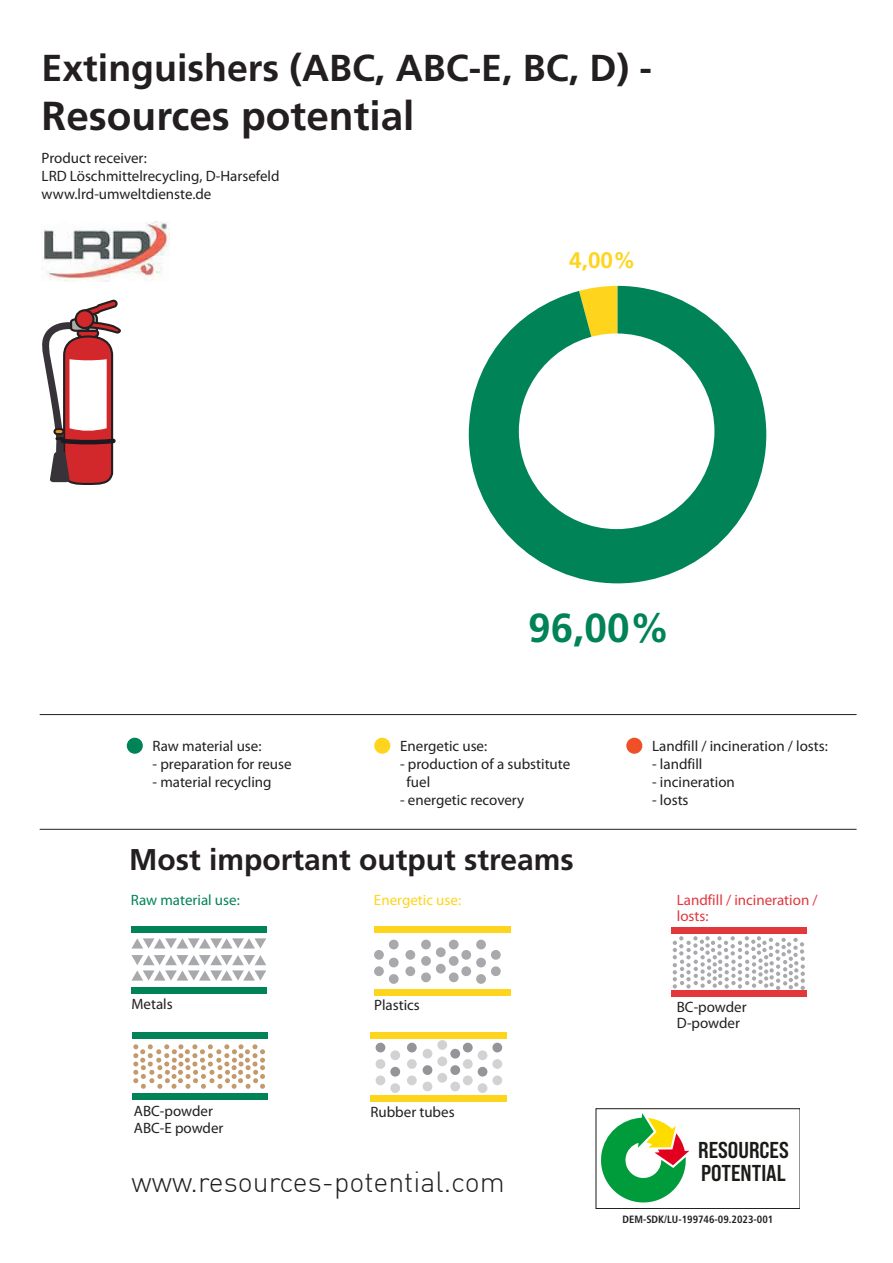
<style>
.page{position:relative;width:893px;height:1263px;background:#fff}
.page>*{position:absolute;margin:0;border:0;box-sizing:border-box;transform-origin:0 0}
.t1{font:700 40.5px "Frutiger LT Std";color:#231f20}
.t2{font:700 40.5px "Frutiger LT Std";color:#008356}
.t3{font:700 37.5px "Frutiger LT Std";color:#231f20}
.t4{font:700 30px "Frutiger LT Std";color:#231f20}
.t5{font:300 28.5px "DIN";color:#231f20}
.t6{font:22.95px/23px "Bebas Neue Pro Sm E Bd";color:#1a1a18}
.t7{font:700 22.5px "Frutiger LT Std";color:#fed41d}
.t8{font:15px/18px "Myriad Pro";color:#231f20}
.t9{font:15px/16.5px "Myriad Pro";color:#e1373d}
.t10{font:15px "Myriad Pro";color:#008356}
.t11{font:15px "Myriad Pro";color:#fed41d}
.t12{font:700 condensed 10.5px "Frutiger LT Std";color:#231f20}
</style>
<div class="page">
<div style="left:626px;top:738px;width:16px;height:16px;background:#f05028;border-radius:50%"></div>
<div style="left:127px;top:738px;width:16px;height:16px;background:#008356;border-radius:50%"></div>
<svg style="left:374px;top:737px;width:16px;height:17px"></svg>
<hr style="left:40px;top:714px;width:817px;height:1px;background:#231f20">
<hr style="left:40px;top:829px;width:817px;height:1px;background:#231f20">
<svg style="left:469px;top:286px;width:297px;height:297px;fill:#008356"></svg>
<div style="left:519px;top:333px;width:195px;height:196px;background:#fff;border-radius:50%"></div>
<div style="left:131px;top:926px;width:136px;height:7px;background:#008356"></div>
<div style="left:131px;top:987px;width:136px;height:7px;background:#008356"></div>
<div style="left:374px;top:926px;width:137px;height:7px;background:#fed41d"></div>
<div style="left:374px;top:989px;width:137px;height:7px;background:#fed41d"></div>
<svg style="left:132px;top:938px;width:134px;height:10px"></svg>
<svg style="left:131px;top:955px;width:135px;height:25px"></svg>
<div style="left:423px;top:1081px;width:9px;height:10px;background:#d1d2d4;border-radius:50%"></div>
<div style="left:450px;top:1081px;width:10px;height:10px;background:#d1d2d4;border-radius:50%"></div>
<div style="left:437px;top:1073px;width:10px;height:10px;background:#d1d2d4;border-radius:50%"></div>
<div style="left:423px;top:1065px;width:9px;height:10px;background:#939598;border-radius:50%"></div>
<div style="left:450px;top:1065px;width:10px;height:10px;background:#939598;border-radius:50%"></div>
<div style="left:437px;top:1056px;width:10px;height:10px;background:#d1d2d4;border-radius:50%"></div>
<div style="left:423px;top:1049px;width:9px;height:9px;background:#d1d2d4;border-radius:50%"></div>
<div style="left:450px;top:1049px;width:10px;height:9px;background:#939598;border-radius:50%"></div>
<div style="left:437px;top:1040px;width:10px;height:10px;background:#d1d2d4;border-radius:50%"></div>
<div style="left:390px;top:1083px;width:10px;height:10px;background:#d1d2d4;border-radius:50%"></div>
<div style="left:376px;top:1075px;width:9px;height:10px;background:#d1d2d4;border-radius:50%"></div>
<div style="left:407px;top:1075px;width:10px;height:10px;background:#d1d2d4;border-radius:50%"></div>
<div style="left:390px;top:1067px;width:10px;height:9px;background:#939598;border-radius:50%"></div>
<div style="left:376px;top:1059px;width:9px;height:10px;background:#d1d2d4;border-radius:50%"></div>
<div style="left:407px;top:1059px;width:10px;height:10px;background:#d1d2d4;border-radius:50%"></div>
<div style="left:390px;top:1050px;width:10px;height:10px;background:#d1d2d4;border-radius:50%"></div>
<div style="left:376px;top:1043px;width:9px;height:9px;background:#939598;border-radius:50%"></div>
<div style="left:407px;top:1043px;width:10px;height:9px;background:#939598;border-radius:50%"></div>
<div style="left:478px;top:1083px;width:9px;height:10px;background:#d1d2d4;border-radius:50%"></div>
<div style="left:463px;top:1075px;width:10px;height:10px;background:#d1d2d4;border-radius:50%"></div>
<div style="left:492px;top:1075px;width:10px;height:10px;background:#d1d2d4;border-radius:50%"></div>
<div style="left:478px;top:1067px;width:9px;height:9px;background:#939598;border-radius:50%"></div>
<div style="left:463px;top:1059px;width:10px;height:10px;background:#d1d2d4;border-radius:50%"></div>
<div style="left:492px;top:1059px;width:10px;height:10px;background:#d1d2d4;border-radius:50%"></div>
<div style="left:478px;top:1050px;width:9px;height:10px;background:#d1d2d4;border-radius:50%"></div>
<div style="left:463px;top:1043px;width:10px;height:9px;background:#939598;border-radius:50%"></div>
<div style="left:492px;top:1043px;width:10px;height:9px;background:#939598;border-radius:50%"></div>
<div style="left:671px;top:927px;width:136px;height:7px;background:#e1373d"></div>
<div style="left:671px;top:990px;width:136px;height:7px;background:#e1373d"></div>
<div style="left:132px;top:1032px;width:135px;height:7px;background:#008356"></div>
<div style="left:132px;top:1093px;width:135px;height:7px;background:#008356"></div>
<svg style="left:133px;top:1044px;width:132px;height:45px"></svg>
<svg style="left:673px;top:936px;width:132px;height:54px"></svg>
<div style="left:370px;top:1032px;width:137px;height:7px;background:#fed41d"></div>
<div style="left:370px;top:1095px;width:137px;height:7px;background:#fed41d"></div>
<div style="left:421px;top:972px;width:10px;height:10px;background:#a8a9ad;border-radius:50%"></div>
<div style="left:449px;top:972px;width:10px;height:10px;background:#a8a9ad;border-radius:50%"></div>
<div style="left:436px;top:964px;width:10px;height:9px;background:#a8a9ad;border-radius:50%"></div>
<div style="left:421px;top:956px;width:10px;height:10px;background:#a8a9ad;border-radius:50%"></div>
<div style="left:449px;top:956px;width:10px;height:10px;background:#a8a9ad;border-radius:50%"></div>
<div style="left:436px;top:947px;width:10px;height:10px;background:#a8a9ad;border-radius:50%"></div>
<div style="left:421px;top:940px;width:10px;height:9px;background:#a8a9ad;border-radius:50%"></div>
<div style="left:449px;top:940px;width:10px;height:9px;background:#a8a9ad;border-radius:50%"></div>
<div style="left:389px;top:940px;width:10px;height:9px;background:#a8a9ad;border-radius:50%"></div>
<div style="left:389px;top:974px;width:10px;height:10px;background:#a8a9ad;border-radius:50%"></div>
<div style="left:374px;top:966px;width:10px;height:10px;background:#a8a9ad;border-radius:50%"></div>
<div style="left:405px;top:966px;width:10px;height:10px;background:#a8a9ad;border-radius:50%"></div>
<div style="left:389px;top:958px;width:10px;height:9px;background:#a8a9ad;border-radius:50%"></div>
<div style="left:374px;top:950px;width:10px;height:10px;background:#a8a9ad;border-radius:50%"></div>
<div style="left:405px;top:950px;width:10px;height:10px;background:#a8a9ad;border-radius:50%"></div>
<div style="left:476px;top:940px;width:10px;height:9px;background:#a8a9ad;border-radius:50%"></div>
<div style="left:476px;top:974px;width:10px;height:10px;background:#a8a9ad;border-radius:50%"></div>
<div style="left:461px;top:966px;width:10px;height:10px;background:#a8a9ad;border-radius:50%"></div>
<div style="left:491px;top:966px;width:10px;height:10px;background:#a8a9ad;border-radius:50%"></div>
<div style="left:476px;top:958px;width:10px;height:9px;background:#a8a9ad;border-radius:50%"></div>
<div style="left:461px;top:950px;width:10px;height:10px;background:#a8a9ad;border-radius:50%"></div>
<div style="left:491px;top:950px;width:10px;height:10px;background:#a8a9ad;border-radius:50%"></div>
<img style="left:121px;top:221px;width:48px;height:60px">
<svg style="left:41px;top:229px;width:80px;height:256px"></svg>
<svg style="left:601px;top:1113px;width:88px;height:90px"></svg>
<h2 class="t3" style="left:42px;top:46px;width:612px">Extinguishers (ABC, ABC-E, BC, D) -</h2>
<h1 class="t1" style="left:42px;top:92px;width:374px">Resources potential</h1>
<p class="t8" style="left:42px;top:149px;width:239px">Product receiver:<br>LRD Löschmittelrecycling, D-Harsefeld www.lrd-umweltdienste.de</p>
<h3 class="t7" style="left:569px;top:247px;width:68px">4,00%</h3>
<p class="t8" style="left:153px;top:736px;width:110px">Raw material use:</p>
<p class="t8" style="left:153px;top:754px;width:141px">- preparation for reuse</p>
<p class="t8" style="left:153px;top:772px;width:120px">- material recycling</p>
<h1 class="t2" style="left:528px;top:605px;width:143px">96,00%</h1>
<p class="t8" style="left:400px;top:736px;width:89px">Energetic use:</p>
<p class="t8" style="left:406px;top:754px;width:165px;text-indent:-6px">- production of a substitute fuel</p>
<p class="t8" style="left:400px;top:790px;width:126px">- energetic recovery</p>
<p class="t8" style="left:652px;top:736px;width:177px">Landfill / incineration / losts:</p>
<p class="t8" style="left:652px;top:754px;width:52px">- landfill</p>
<p class="t8" style="left:652px;top:772px;width:84px">- incineration</p>
<p class="t8" style="left:652px;top:790px;width:38px">- losts</p>
<h3 class="t4" style="left:129px;top:841px;width:446px">Most important output streams</h3>
<p class="t10" style="left:131px;top:891px;width:110px">Raw material use:</p>
<p class="t11" style="left:374px;top:891px;width:89px">Energetic use:</p>
<p class="t9" style="left:677px;top:891px;width:142px">Landfill / incineration / losts:</p>
<p class="t8" style="left:131px;top:995px;width:43px">Metals</p>
<p class="t8" style="left:374px;top:996px;width:47px">Plastics</p>
<p class="t8" style="left:677px;top:998px;width:71px;line-height:16.5px">BC-powder<br>D-powder</p>
<p class="t8" style="left:134px;top:1103px;width:91px;line-height:16.5px">ABC-powder<br>ABC-E powder</p>
<p class="t8" style="left:370px;top:1102px;width:86px">Rubber tubes</p>
<h3 class="t5" style="left:131px;top:1164px;width:375px">www.resources-potential.com</h3>
<h3 class="t6" style="left:698px;top:1138px;width:92px">RESOURCES<br>POTENTIAL</h3>
<p class="t12" style="left:622px;top:1213px;width:152px">DEM-SDK/LU-199746-09.2023-001</p>
</div>
